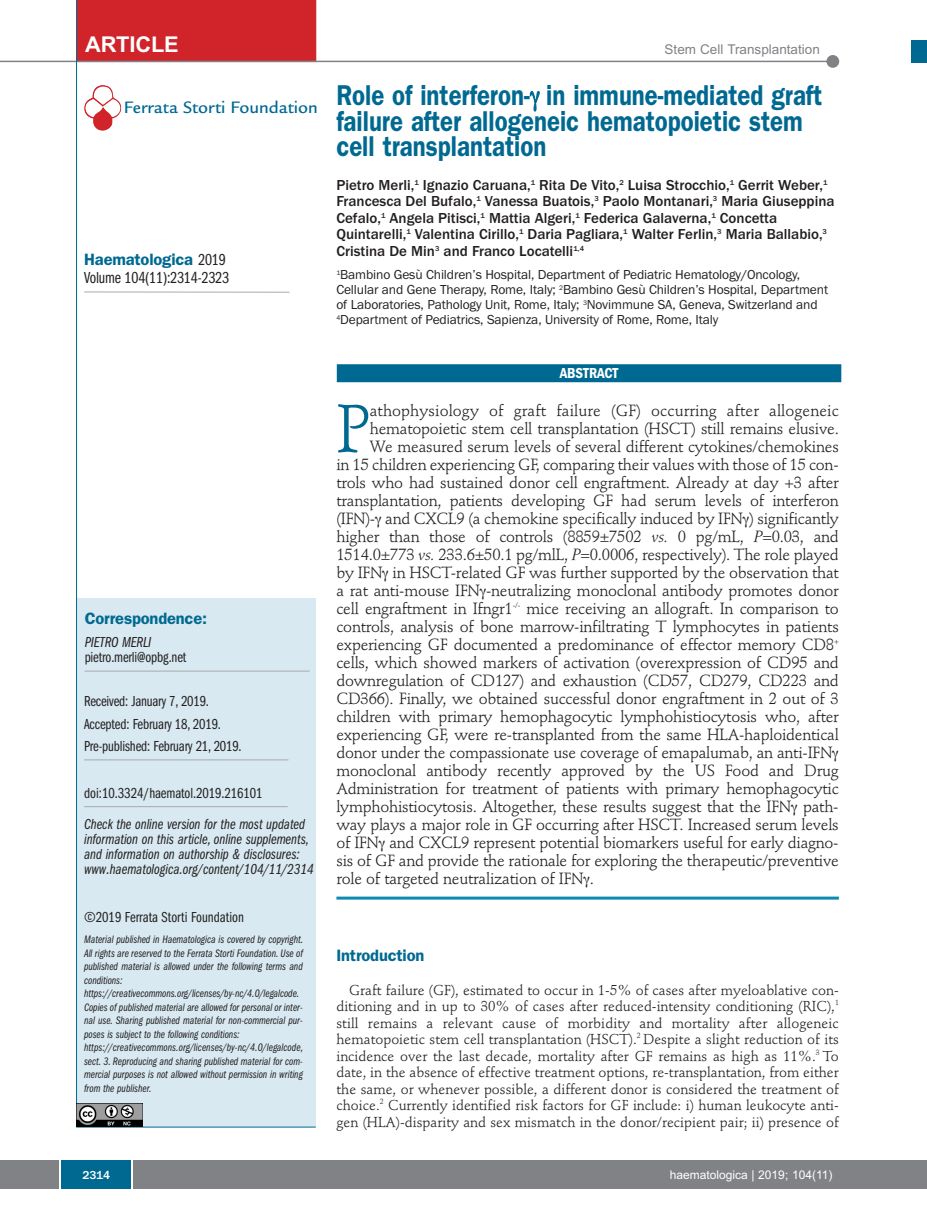
<style>
.page{position:relative;width:927px;height:1225px;background:#fff}
.page>*{position:absolute;margin:0;border:0;box-sizing:border-box;transform-origin:0 0}
.t1{font:66.45px "Stempel Schneidler";color:#006991}
.t2{font:600 28.8px/25.5px "Franklin Gothic";color:#006991;scale:.83 1}
.t3{font:700 21.75px "Arial";letter-spacing:-.01em;color:#fff}
.t4{font:500 18px "Legacy Sans";color:#006991}
.t5{font:600 16.5px "Franklin Gothic";letter-spacing:-.01em;color:#006991}
.t6{font:16.5px "Franklin Gothic Book Cmpr";letter-spacing:-.01em;color:#231f20}
.t7{font:16.05px "Stempel Schneidler";letter-spacing:-.015em;color:#231f20}
.t8{font:16.05px "Stempel Schneidler";letter-spacing:.005em;color:#231f20}
.t9{font:500 15px/16.5px "Franklin Gothic";color:#231f20}
.t10{font:15px/15px "Franklin Gothic Book Cmpr Ital";color:#231f20}
.t11{font:15px/22.5px "Franklin Gothic Book Cmpr";letter-spacing:-.01em;color:#231f20}
.t12{font:600 condensed 15px "Franklin Gothic";letter-spacing:-.005em;color:#fff}
.t13{font:14.25px/16.5px "Stempel Schneidler";color:#231f20;text-align:justify}
.t14{font:13.5px/15px "Franklin Gothic";letter-spacing:-.01em;color:#231f20}
.t15{font:13.5px "Arial";color:#808285}
.t16{font:12px "Arial";color:#fff}
.t17{font:500 12px "Franklin Gothic";color:#fff}
.t18{font:11.25px/13.5px "Franklin Gothic Book Cmpr Ital";color:#231f20}
.s1{font-family:"Franklin Gothic Book Cmpr";font-weight:400;color:#231f20}
.s2{font-style:italic}
</style>
<div class="page">
<div style="left:911px;top:40px;width:16px;height:22px;background:#006991"></div>
<div style="left:910px;top:1160px;width:17px;height:28px;background:#808285"></div>
<div style="left:0;top:1160px;width:910px;height:28px;background:#808285"></div>
<div style="left:61px;top:1160px;width:71px;height:28px;background:#006991"></div>
<svg style="left:60px;top:1160px;width:1px;height:28px"></svg>
<svg style="left:132px;top:1160px;width:1px;height:28px"></svg>
<div style="left:77px;top:598px;width:239px;height:529px;background:#d8e9f1"></div>
<hr style="left:84px;top:759px;width:204px;height:1px;background:#a8a9ad">
<hr style="left:85px;top:671px;width:225px;height:1px;background:#a8a9ad">
<hr style="left:76px;top:1126px;width:240px;height:1px;background:#006991">
<hr style="left:84px;top:292px;width:206px;height:1px;background:#a8a9ad">
<div style="left:77px;top:0;width:239px;height:62px;background:#d1232a"></div>
<hr style="left:0;top:61px;width:830px;height:1px;background:#808285">
<div style="left:826px;top:55px;width:13px;height:13px;background:#808285;border-radius:50%"></div>
<hr style="left:84px;top:806px;width:204px;height:1px;background:#a8a9ad">
<hr style="left:76px;top:0;width:1px;height:1126px;background:#006991">
<img style="left:77px;top:1103px;width:65px;height:23px">
<img style="left:84px;top:85px;width:37px;height:46px">
<hr style="left:336px;top:896px;width:503px;height:3px;background:#0d8aaf">
<div style="left:337px;top:364px;width:504px;height:18px;background:#006991"></div>
<h3 class="t3" style="left:85px;top:32px;width:95px">ARTICLE</h3>
<p class="t15" style="left:665px;top:42px;width:157px">Stem Cell Transplantation</p>
<p class="t4" style="left:124px;top:101px;width:196px">Ferrata Storti Foundation</p>
<p class="t5" style="left:84px;top:254px;width:143px">Haematologica <span class="s1">2019</span></p>
<p class="t6" style="left:84px;top:272px;width:146px">Volume 104(11):2314-2323</p>
<p class="t5" style="left:85px;top:612px;width:124px">Correspondence:</p>
<p class="t10" style="left:85px;top:636px;width:68px">PIETRO MERLI</p>
<p class="t11" style="left:85px;top:647px;width:103px">pietro.merli@opbg.net</p>
<p class="t11" style="left:84px;top:691px;width:159px">Received: January 7, 2019.<br>Accepted: February 18, 2019.<br>Pre-published: February 21, 2019.</p>
<p class="t11" style="left:84px;top:783px;width:180px">doi:10.3324/haematol.2019.216101</p>
<p class="t10" style="left:84px;top:817px;width:231px">Check the online version for the most updated information on this article, online supplements, and information on authorship &amp; disclosures: www.haematologica.org/content/104/11/2314</p>
<p class="t11" style="left:84px;top:907px;width:161px">©2019 Ferrata Storti Foundation</p>
<p class="t18" style="left:84px;top:933px;width:221px">Material published in Haematologica is covered by copyright.<br>All rights are reserved to the Ferrata Storti Foundation. Use of published material is allowed under the following terms and conditions: https://creativecommons.org/licenses/by-nc/4.0/legalcode.<br>Copies of published material are allowed for personal or inter&shy;nal use. Sharing published material for non-commercial pur&shy;poses is subject to the following conditions: https://creativecommons.org/licenses/by-nc/4.0/legalcode, sect. 3. Reproducing and sharing published material for com&shy;mercial purposes is not allowed without permission in writing from the publisher.</p>
<h2 class="t2" style="left:336px;top:85px;width:587px">Role of interferon- in immune-mediated graft failure after allogeneic hematopoietic stem cell transplantation</h2>
<p class="t9" style="left:336px;top:176px;width:500px">Pietro Merli,<sup>1</sup> Ignazio Caruana,<sup>1</sup> Rita De Vito,<sup>2</sup> Luisa Strocchio,<sup>1</sup> Gerrit Weber,<sup>1<br></sup>Francesca Del Bufalo,<sup>1</sup> Vanessa Buatois,<sup>3</sup> Paolo Montanari,<sup>3</sup> Maria Giuseppina Cefalo,<sup>1</sup> Angela Pitisci,<sup>1</sup> Mattia Algeri,<sup>1</sup> Federica Galaverna,<sup>1</sup> Concetta Quintarelli,<sup>1</sup> Valentina Cirillo,<sup>1</sup> Daria Pagliara,<sup>1</sup> Walter Ferlin,<sup>3</sup> Maria Ballabio,<sup>3<br></sup>Cristina De Min<sup>3</sup> and Franco Locatelli<sup>1,4</sup></p>
<p class="t14" style="left:336px;top:267px;width:493px"><sup>1</sup>Bambino Gesù Children’s Hospital, Department of Pediatric Hematology/Oncology, Cellular and Gene Therapy, Rome, Italy; <sup>2</sup>Bambino Gesù Children’s Hospital, Department of Laboratories, Pathology Unit, Rome, Italy; <sup>3</sup>Novimmune SA, Geneva, Switzerland and <sup>4</sup>Department of Pediatrics, Sapienza, University of Rome, Rome, Italy</p>
<p class="t12" style="left:560px;top:368px;width:60px">ABSTRACT</p>
<h1 class="t1" style="left:336px;top:401px;width:36px">P</h1>
<p class="t8" style="left:370px;top:403px;width:471px">athophysiology of graft failure (GF) occurring after allogeneic</p>
<p class="t7" style="left:370px;top:421px;width:471px">hematopoietic stem cell transplantation (HSCT) still remains elusive.</p>
<p class="t7" style="left:370px;top:439px;width:471px">We measured serum levels of several different cytokines/chemokines</p>
<p class="t7" style="left:336px;top:457px;width:504px">in 15 children experiencing GF, comparing their values with those of 15 con-</p>
<p class="t7" style="left:336px;top:475px;width:504px">trols who had sustained donor cell engraftment. Already at day +3 after</p>
<p class="t7" style="left:336px;top:493px;width:504px">transplantation, patients developing GF had serum levels of interferon</p>
<p class="t7" style="left:336px;top:511px;width:504px">(IFN)- and CXCL9 (a chemokine specifically induced by IFN ) significantly</p>
<p class="t7" style="left:336px;top:529px;width:504px">higher than those of controls (8859±7502 <span class="s2">vs.</span> 0 pg/mL, <span class="s2">P</span>=0.03, and</p>
<p class="t7" style="left:336px;top:547px;width:504px">1514.0±773 <span class="s2">vs.</span> 233.6±50.1 pg/mlL, <span class="s2">P</span>=0.0006, respectively). The role played</p>
<p class="t7" style="left:336px;top:565px;width:504px">by IFN in HSCT-related GF was further supported by the observation that</p>
<p class="t7" style="left:336px;top:583px;width:504px">a rat anti-mouse IFN -neutralizing monoclonal antibody promotes donor</p>
<p class="t7" style="left:336px;top:601px;width:504px">cell engraftment in Ifngr1<sup>-/-</sup> mice receiving an allograft. In comparison to</p>
<p class="t7" style="left:336px;top:619px;width:504px">controls, analysis of bone marrow-infiltrating T lymphocytes in patients</p>
<p class="t7" style="left:336px;top:637px;width:504px">experiencing GF documented a predominance of effector memory CD8<sup>+</sup></p>
<p class="t7" style="left:336px;top:655px;width:504px">cells, which showed markers of activation (overexpression of CD95 and</p>
<p class="t7" style="left:336px;top:673px;width:504px">downregulation of CD127) and exhaustion (CD57, CD279, CD223 and</p>
<p class="t7" style="left:336px;top:691px;width:504px">CD366). Finally, we obtained successful donor engraftment in 2 out of 3</p>
<p class="t7" style="left:336px;top:709px;width:504px">children with primary hemophagocytic lymphohistiocytosis who, after</p>
<p class="t7" style="left:336px;top:727px;width:504px">experiencing GF, were re-transplanted from the same HLA-haploidentical</p>
<p class="t7" style="left:336px;top:745px;width:498px">donor under the compassionate use coverage of emapalumab, an anti-IFN</p>
<p class="t7" style="left:336px;top:763px;width:504px">monoclonal antibody recently approved by the US Food and Drug</p>
<p class="t7" style="left:336px;top:781px;width:504px">Administration for treatment of patients with primary hemophagocytic</p>
<p class="t7" style="left:336px;top:799px;width:504px">lymphohistiocytosis. Altogether, these results suggest that the IFN path-</p>
<p class="t7" style="left:336px;top:817px;width:504px">way plays a major role in GF occurring after HSCT. Increased serum levels</p>
<p class="t7" style="left:336px;top:835px;width:504px">of IFN and CXCL9 represent potential biomarkers useful for early diagno-</p>
<p class="t7" style="left:336px;top:853px;width:504px">sis of GF and provide the rationale for exploring the therapeutic/preventive</p>
<p class="t7" style="left:336px;top:871px;width:259px">role of targeted neutralization of IFN .</p>
<p class="t5" style="left:336px;top:950px;width:89px">Introduction</p>
<p class="t13" style="left:336px;top:982px;width:504px;text-indent:13px">Graft failure (GF), estimated to occur in 1-5% of cases after myeloablative con&shy;ditioning and in up to 30% of cases after reduced-intensity conditioning (RIC),<sup>1 </sup>still remains a relevant cause of morbidity and mortality after allogeneic hematopoietic stem cell transplantation (HSCT).<sup>2</sup> Despite a slight reduction of its incidence over the last decade, mortality after GF remains as high as 11%.<sup>3</sup> To date, in the absence of effective treatment options, re-transplantation, from either the same, or whenever possible, a different donor is considered the treatment of choice.<sup>2</sup> Currently identified risk factors for GF include: i) human leukocyte anti&shy;gen (HLA)-disparity and sex mismatch in the donor/recipient pair; ii) presence of</p>
<p class="t17" style="left:82px;top:1167px;width:29px">2314</p>
<p class="t16" style="left:670px;top:1167px;width:164px">haematologica | 2019; 104(11)</p>
</div>
